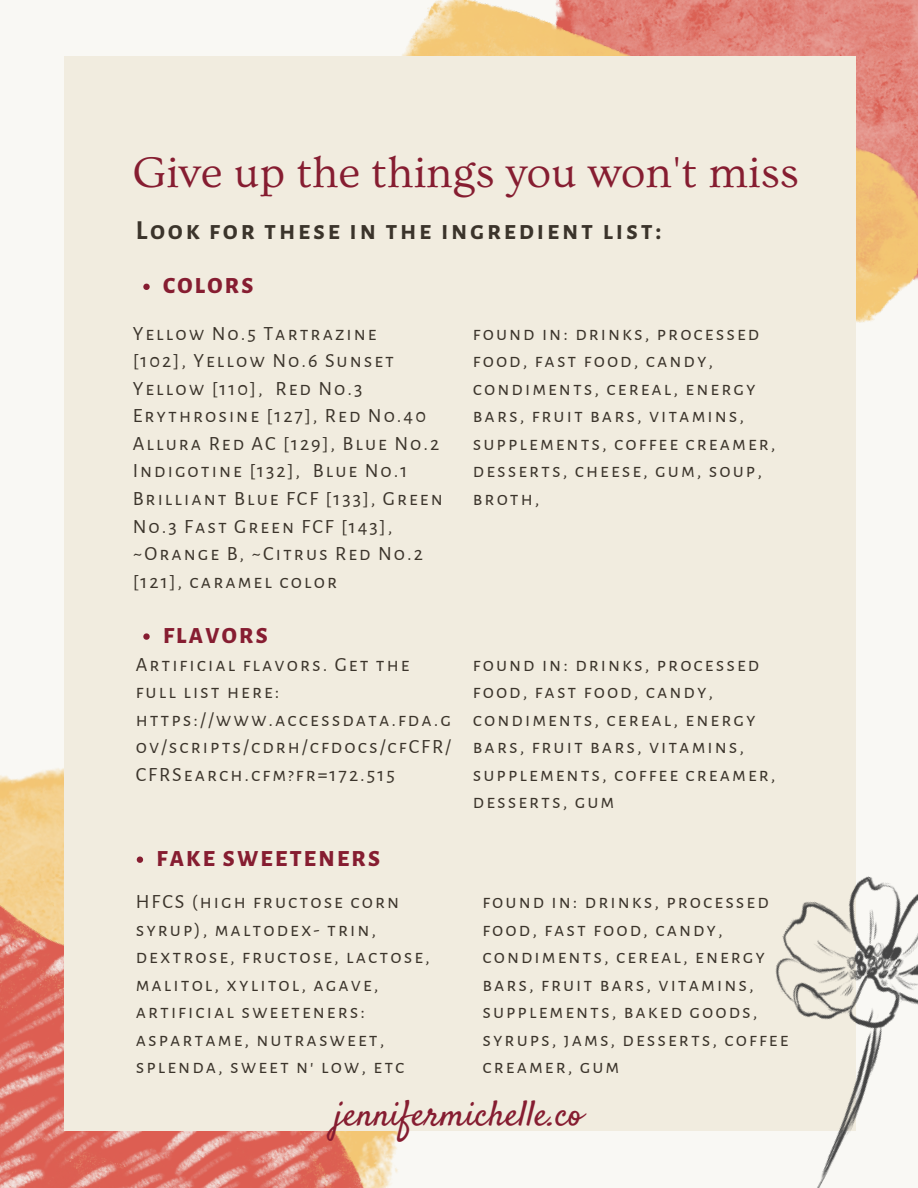
<style>
.page{position:relative;width:918px;height:1188px;background:#f9f8f4}
.page>*{position:absolute;margin:0;border:0;box-sizing:border-box;transform-origin:0 0}
.t1{font:45px "Ovo";color:#861d31}
.t2{font:36px "Satisfy";color:#861d31}
.t3{font:700 27px "Alegreya Sans SC";letter-spacing:.1em;color:#3b342b}
.t4{font:800 23.4px "Alegreya Sans SC";letter-spacing:.1em;color:#861d31}
.t5{font:20.25px/27.5px "Alegreya Sans SC";letter-spacing:.1em;color:#3b342b}
</style>
<div class="page">
<img style="left:402px;top:0;width:516px;height:323px">
<img style="left:0;top:768px;width:64px;height:106px">
<img style="left:0;top:874px;width:400px;height:314px">
<div style="left:64px;top:56px;width:792px;height:1075px;background:#f1ecdf"></div>
<img style="left:775px;top:876px;width:143px;height:312px">
<svg style="left:137px;top:857px;width:6px;height:6px"></svg>
<svg style="left:143px;top:633px;width:7px;height:7px"></svg>
<svg style="left:143px;top:284px;width:7px;height:6px"></svg>
<h1 class="t1" style="left:133px;top:148px;width:668px">Give up the things you won't miss</h1>
<h3 class="t3" style="left:136px;top:215px;width:528px">Look for these in the ingredient list:</h3>
<p class="t4" style="left:163px;top:272px;width:92px">COLORS</p>
<p class="t5" style="left:133px;top:320px;width:312px">Yellow No.5 Tartrazine<br>[102], Yellow No.6 Sunset<br>Yellow [110], Red No.3<br>Erythrosine [127], Red No.40<br>Allura Red AC [129], Blue No.2<br>Indigotine [132], Blue No.1<br>Brilliant Blue FCF [133], Green<br>No.3 Fast Green FCF [143], ~Orange B, ~Citrus Red No.2 [121], caramel color</p>
<p class="t4" style="left:163px;top:622px;width:106px">FLAVORS</p>
<p class="t5" style="left:136px;top:651px;width:317px">Artificial flavors. Get the full list here: https://www.accessdata.fda.g ov/scripts/cdrh/cfdocs/cfCFR/<br>CFRSearch.cfm?fr=172.515</p>
<p class="t4" style="left:157px;top:845px;width:225px">FAKE SWEETENERS</p>
<p class="t5" style="left:473px;top:320px;width:304px">found in: drinks, processed food, fast food, candy, condiments, cereal, energy bars, fruit bars, vitamins, supplements, coffee creamer, desserts, cheese, gum, soup, broth,</p>
<p class="t5" style="left:473px;top:651px;width:304px">found in: drinks, processed food, fast food, candy, condiments, cereal, energy bars, fruit bars, vitamins, supplements, coffee creamer, desserts, gum</p>
<p class="t5" style="left:136px;top:888px;width:296px">HFCS (high fructose corn syrup), maltodex- trin, dextrose, fructose, lactose, malitol, xylitol, agave, artificial sweeteners: aspartame, nutrasweet, splenda, sweet n' low, etc</p>
<p class="t5" style="left:482px;top:888px;width:308px">found in: drinks, processed food, fast food, candy, condiments, cereal, energy bars, fruit bars, vitamins, supplements, baked goods, syrups, jams, desserts, coffee creamer, gum</p>
<h2 class="t2" style="left:335px;top:1092px;width:250px">jennifermichelle.co</h2>
</div>
